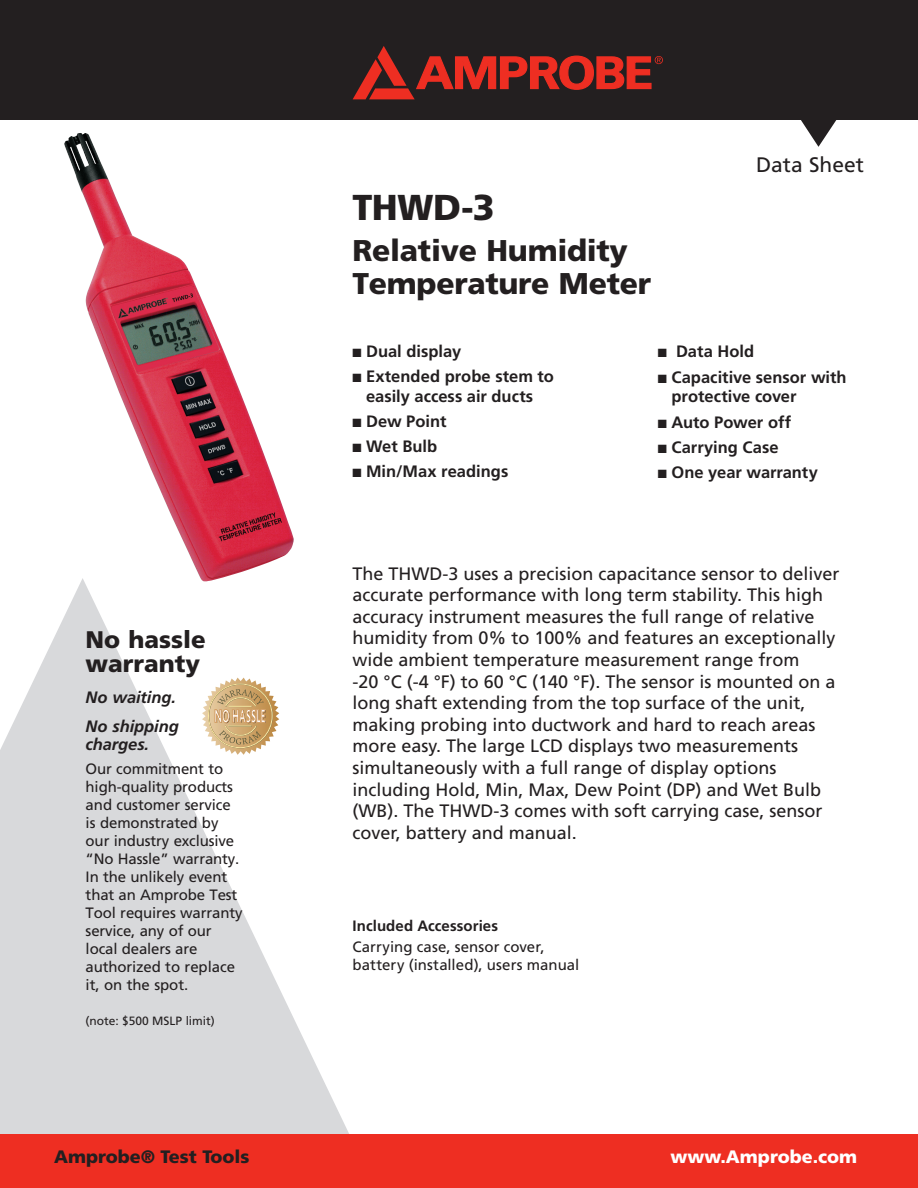
<style>
.page{position:relative;width:918px;height:1188px;background:#fff}
.page>*{position:absolute;margin:0;border:0;box-sizing:border-box;transform-origin:0 0}
.item_PN{font:900 36px "Frutiger";color:#231f20}
.item_category{font:900 30px "Frutiger";letter-spacing:-.01em;color:#231f20}
.page_header{font:900 24px/24px "Frutiger";color:#231f20}
.data_sheet{font:21px "Frutiger";color:#231f20}
.t1{font:18px/21.6px "Frutiger";color:#231f20}
.t2{font:900 18px "Frutiger";color:#231f20}
.t3{font:900 18px "Frutiger";color:#fff}
.key_feature_bullet{font:700 16.5px/19.8px "Frutiger";color:#231f20;text-align:center}
.Body_copy{font:italic 700 16.5px/18px "Frutiger";letter-spacing:-.005em;color:#231f20}
.Body_copy-2{font:15px/18px "Frutiger";letter-spacing:-.01em;color:#231f20}
.accessory_text{font:15px/18px "Frutiger";letter-spacing:.005em;color:#231f20}
.accessory_text-2{font:700 15px "Frutiger";letter-spacing:.005em;color:#231f20}
.Body_copy-3{font:12px "Frutiger";letter-spacing:-.005em;color:#231f20}
</style>
<div class="page">
<svg style="left:0;top:582px;width:349px;height:552px;fill:#d8d9db"></svg>
<div style="left:0;top:0;width:918px;height:120px;background:#231f20"></div>
<div style="left:0;top:1134px;width:918px;height:54px;background:#ee2e22"></div>
<svg style="left:353px;top:46px;width:310px;height:53px"></svg>
<svg style="left:801px;top:120px;width:36px;height:27px"></svg>
<svg style="left:202px;top:678px;width:77px;height:77px"></svg>
<img style="left:64px;top:133px;width:230px;height:449px">
<p class="item_PN" style="left:352px;top:186px;width:144px">THWD-3</p>
<p class="item_category" style="left:352px;top:232px;width:277px">Relative Humidity</p>
<p class="item_category" style="left:352px;top:265px;width:300px">Temperature Meter</p>
<p class="data_sheet" style="left:756px;top:153px;width:109px">Data Sheet</p>
<p class="page_header" style="left:86px;top:627px;width:122px">No hassle warranty</p>
<p class="Body_copy" style="left:86px;top:688px;width:92px">No waiting.</p>
<p class="Body_copy" style="left:86px;top:717px;width:95px">No shipping charges.</p>
<p class="Body_copy-2" style="left:86px;top:760px;width:158px">Our commitment to high-quality products and customer service is demonstrated by our industry exclusive “No Hassle” warranty.<br>In the unlikely event that an Amprobe Test<br>Tool requires warranty service, any of our local dealers are authorized to replace it, on the spot.</p>
<p class="Body_copy-3" style="left:86px;top:1014px;width:131px">(note: $500 MSLP limit)</p>
<p class="key_feature_bullet" style="left:352px;top:341px;width:110px">■ Dual display</p>
<p class="key_feature_bullet" style="left:352px;top:366px;width:203px">■ Extended probe stem to easily access air ducts</p>
<p class="key_feature_bullet" style="left:352px;top:411px;width:95px">■ Dew Point</p>
<p class="key_feature_bullet" style="left:352px;top:436px;width:86px">■ Wet Bulb</p>
<p class="key_feature_bullet" style="left:352px;top:461px;width:157px">■ Min/Max readings</p>
<p class="key_feature_bullet" style="left:658px;top:342px;width:98px">■ Data Hold</p>
<p class="key_feature_bullet" style="left:671px;top:367px;width:177px;text-align:left;text-indent:-14px">■ Capacitive sensor with protective cover</p>
<p class="key_feature_bullet" style="left:658px;top:412px;width:135px">■ Auto Power off</p>
<p class="key_feature_bullet" style="left:658px;top:437px;width:122px">■ Carrying Case</p>
<p class="key_feature_bullet" style="left:658px;top:462px;width:161px">■ One year warranty</p>
<p class="t1" style="left:352px;top:562px;width:489px">The THWD-3 uses a precision capacitance sensor to deliver accurate performance with long term stability. This high accuracy instrument measures the full range of relative humidity from 0% to 100% and features an exceptionally wide ambient temperature measurement range from<br>-20 °C (-4 °F) to 60 °C (140 °F). The sensor is mounted on a long shaft extending from the top surface of the unit, making probing into ductwork and hard to reach areas more easy. The large LCD displays two measurements simultaneously with a full range of display options including Hold, Min, Max, Dew Point (DP) and Wet Bulb (WB). The THWD-3 comes with soft carrying case, sensor cover, battery and manual.</p>
<p class="accessory_text-2" style="left:352px;top:917px;width:147px">Included Accessories</p>
<p class="accessory_text" style="left:352px;top:938px;width:228px">Carrying case, sensor cover, battery (installed), users manual</p>
<p class="t2" style="left:54px;top:1146px;width:197px">Amprobe® Test Tools</p>
<p class="t3" style="left:670px;top:1146px;width:188px">www.Amprobe.com</p>
</div>
